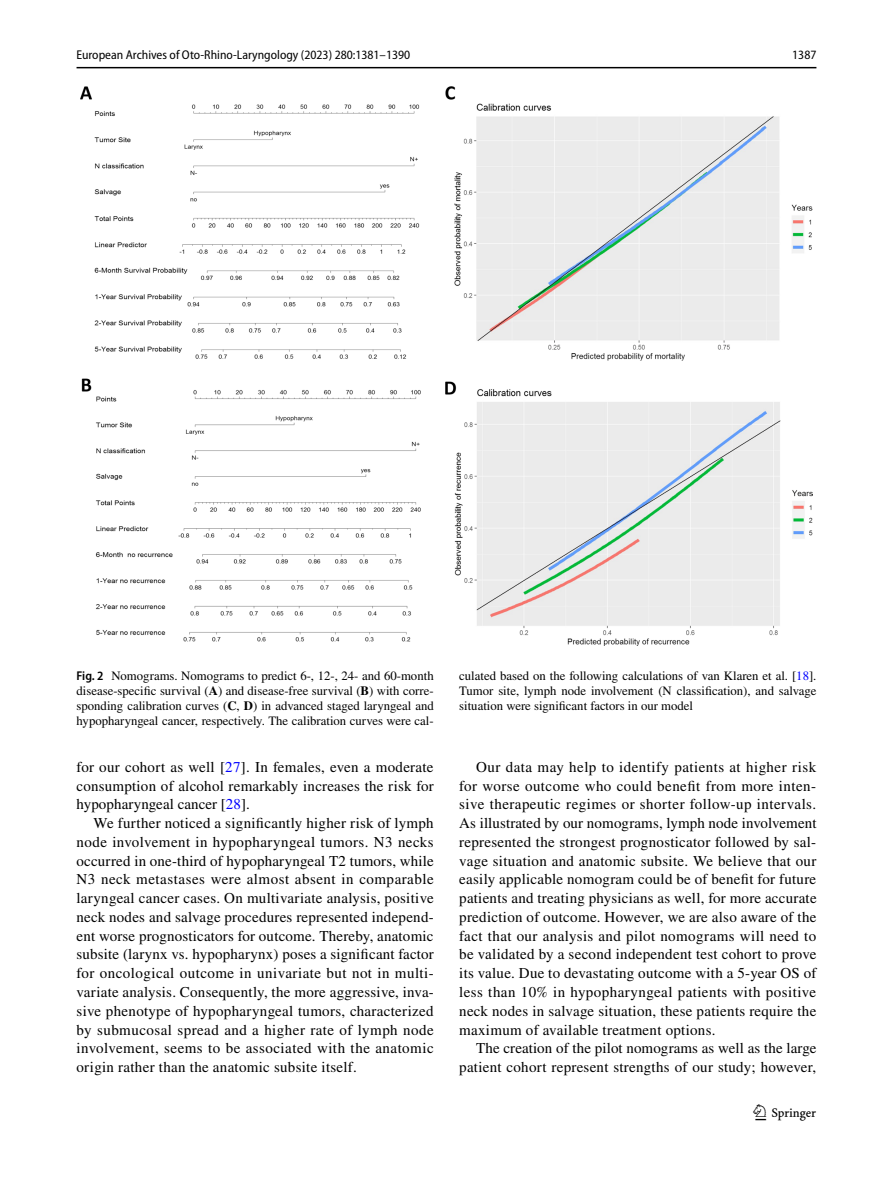
<style>
.page{position:relative;width:893px;height:1187px;background:#fff}
.page>*{position:absolute;margin:0;border:0;box-sizing:border-box;transform-origin:0 0}
.t1{font:22.5px "Springnew Regular 3";color:#000}
.t2{font:15px/18.8px "STIX";letter-spacing:.015em;color:#000;text-align:justify}
.t3{font:12.75px/15px "STIX";color:#000;text-align:justify}
.t4{font:semi-condensed 12.75px "Myriad Pro";color:#000}
.s1{font-family:"Myriad Pro";font-weight:600;font-stretch:semi-condensed}
.s2{font-weight:700}
.s3{color:#00f}
</style>
<div class="page">
<hr style="left:77px;top:67px;width:739px;height:1px;background:#000">
<img style="left:81px;top:87px;width:731px;height:558px">
<p class="t4" style="left:77px;top:48px;width:335px">European Archives of Oto-Rhino-Laryngology (2023) 280:1381–1390</p>
<p class="t4" style="left:792px;top:48px;width:26px">1387</p>
<p class="t3" style="left:77px;top:669px;width:359px"><span class="s1">Fig. 2</span> Nomograms. Nomograms to predict 6-, 12-, 24- and 60-month disease-specific survival (<span class="s2">A</span>) and disease-free survival (<span class="s2">B</span>) with corre&shy;sponding calibration curves (<span class="s2">C</span>, <span class="s2">D</span>) in advanced staged laryngeal and hypopharyngeal cancer, respectively. The calibration curves were cal-</p>
<p class="t3" style="left:459px;top:669px;width:359px">culated based on the following calculations of van Klaren et al. [<span class="s3">18</span>].<br>Tumor site, lymph node involvement (N classification), and salvage situation were significant factors in our model</p>
<p class="t2" style="left:77px;top:758px;width:359px">for our cohort as well [<span class="s3">27</span>]. In females, even a moderate consumption of alcohol remarkably increases the risk for hypopharyngeal cancer [<span class="s3">28</span>].</p>
<p class="t2" style="left:77px;top:814px;width:359px;text-indent:17px">We further noticed a significantly higher risk of lymph node involvement in hypopharyngeal tumors. N3 necks occurred in one-third of hypopharyngeal T2 tumors, while N3 neck metastases were almost absent in comparable laryngeal cancer cases. On multivariate analysis, positive neck nodes and salvage procedures represented independ&shy;ent worse prognosticators for outcome. Thereby, anatomic subsite (larynx vs. hypopharynx) poses a significant factor for oncological outcome in univariate but not in multi&shy;variate analysis. Consequently, the more aggressive, inva&shy;sive phenotype of hypopharyngeal tumors, characterized by submucosal spread and a higher rate of lymph node involvement, seems to be associated with the anatomic origin rather than the anatomic subsite itself.</p>
<p class="t2" style="left:459px;top:758px;width:359px;text-indent:17px">Our data may help to identify patients at higher risk for worse outcome who could benefit from more inten&shy;sive therapeutic regimes or shorter follow-up intervals.<br>As illustrated by our nomograms, lymph node involvement represented the strongest prognosticator followed by sal&shy;vage situation and anatomic subsite. We believe that our easily applicable nomogram could be of benefit for future patients and treating physicians as well, for more accurate prediction of outcome. However, we are also aware of the fact that our analysis and pilot nomograms will need to be validated by a second independent test cohort to prove its value. Due to devastating outcome with a 5-year OS of less than 10% in hypopharyngeal patients with positive neck nodes in salvage situation, these patients require the maximum of available treatment options.</p>
<p class="t2" style="left:459px;top:1039px;width:359px;text-align:right">The creation of the pilot nomograms as well as the large patient cohort represent strengths of our study; however,</p>
<h1 class="t1" style="left:755px;top:1104px;width:62px">1 3</h1>
</div>
